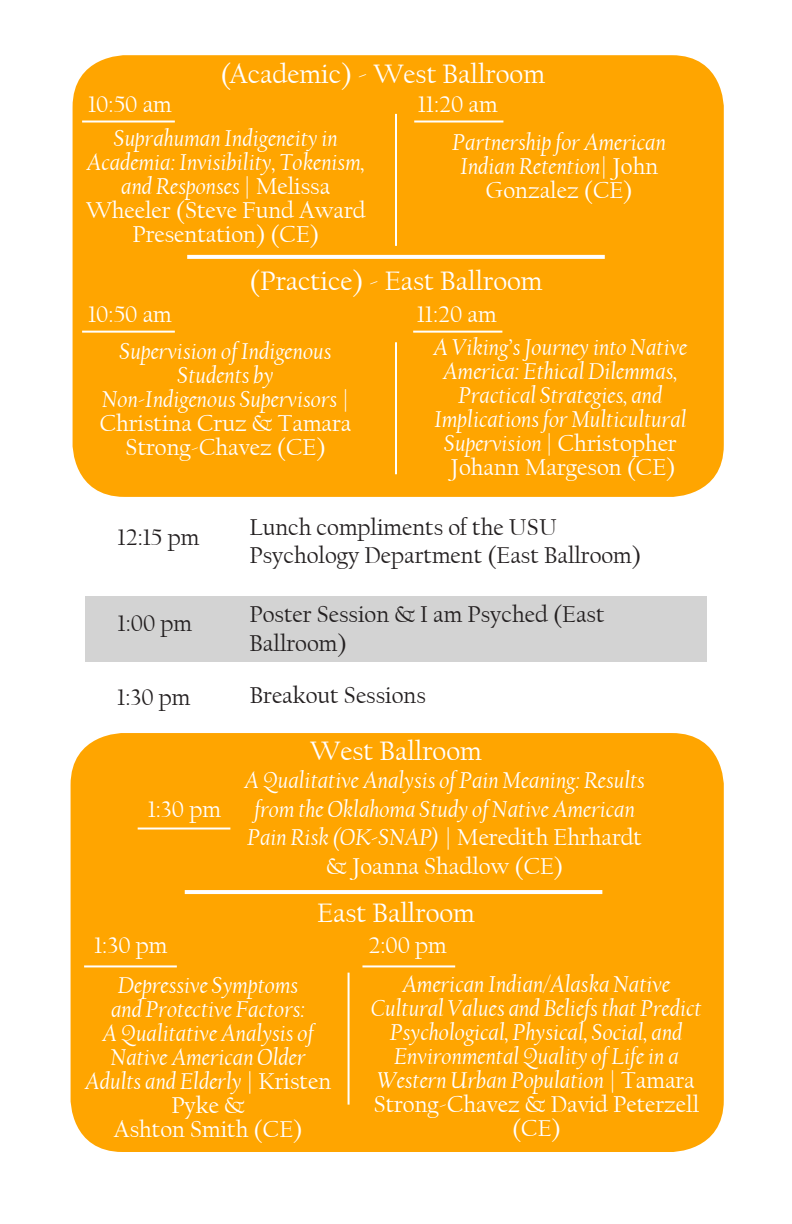
<style>
.page{position:relative;width:792px;height:1224px;background:#fff}
.page>*{position:absolute;margin:0;border:0;box-sizing:border-box;transform-origin:0 0}
.t1{font:28px "Californian FB";color:#fff}
.t2{font:italic 24px/24px "Californian FB";color:#fff;text-align:center}
.t3{font:24px/24px "Californian FB";color:#fff;text-align:center}
.t4{font:24px/28.8px "Californian FB";color:#231f20}
.s1{font-style:normal}
.s2{font-style:italic}
</style>
<div class="page">
<div style="left:73px;top:55px;width:651px;height:442px;background:#ffa500;border-radius:52px"></div>
<div style="left:71px;top:733px;width:653px;height:419px;background:#ffa500;border-radius:52px"></div>
<div style="left:86px;top:596px;width:621px;height:66px;background:#d3d3d3"></div>
<hr style="left:395px;top:114px;width:2px;height:132px;background:#fff">
<hr style="left:395px;top:342px;width:2px;height:132px;background:#fff">
<hr style="left:348px;top:973px;width:2px;height:132px;background:#fff">
<svg style="left:187px;top:255px;width:418px;height:4px;background:#fffcf8"></svg>
<hr style="left:185px;top:890px;width:417px;height:4px;background:#fff">
<hr style="left:82px;top:121px;width:93px;height:2px;background:#fff">
<hr style="left:414px;top:121px;width:89px;height:2px;background:#fff">
<hr style="left:413px;top:331px;width:89px;height:2px;background:#fff">
<hr style="left:82px;top:331px;width:93px;height:2px;background:#fff">
<hr style="left:84px;top:965px;width:93px;height:2px;background:#fff">
<hr style="left:138px;top:828px;width:92px;height:2px;background:#fff">
<hr style="left:362px;top:965px;width:93px;height:2px;background:#fff">
<p class="t1" style="left:220px;top:58px;width:326px">(Academic) - West Ballroom</p>
<p class="t3" style="left:88px;top:92px;width:85px">10:50 am</p>
<p class="t3" style="left:418px;top:92px;width:82px">11:20 am</p>
<p class="t2" style="left:86px;top:126px;width:281px">Suprahuman Indigeneity in<br>Academia: Invisibility, Tokenism, and Responses <span class="s1">| Melissa<br>Wheeler (Steve Fund Award<br>Presentation) (CE)</span></p>
<p class="t2" style="left:453px;top:131px;width:215px">Partnership for American<br>Indian Retention<span class="s1">| John<br>Gonzalez (CE)</span></p>
<p class="t1" style="left:249px;top:265px;width:295px">(Practice) - East Ballroom</p>
<p class="t3" style="left:88px;top:302px;width:85px">10:50 am</p>
<p class="t3" style="left:417px;top:302px;width:82px">11:20 am</p>
<p class="t2" style="left:120px;top:339px;width:214px">Supervision of Indigenous<br>Students by</p>
<p class="t3" style="left:100px;top:387px;width:253px"><span class="s2">Non-Indigenous Supervisors</span> |<br>Christina Cruz &amp; Tamara<br>Strong-Chavez (CE)</p>
<p class="t2" style="left:434px;top:335px;width:255px">A Viking’s Journey into Native<br>America: Ethical Dilemmas,<br>Practical Strategies, and<br>Implications for Multicultural<br>Supervision <span class="s1">| Christopher</span></p>
<p class="t3" style="left:451px;top:455px;width:226px">Johann Margeson (CE)</p>
<p class="t4" style="left:118px;top:523px;width:83px">12:15 pm</p>
<p class="t4" style="left:250px;top:513px;width:393px">Lunch compliments of the USU<br>Psychology Department (East Ballroom)</p>
<p class="t4" style="left:250px;top:600px;width:357px">Poster Session &amp; I am Psyched (East<br>Ballroom)</p>
<p class="t4" style="left:118px;top:609px;width:76px">1:00 pm</p>
<p class="t4" style="left:117px;top:683px;width:75px">1:30 pm</p>
<p class="t4" style="left:250px;top:681px;width:177px">Breakout Sessions</p>
<p class="t3" style="left:148px;top:797px;width:75px">1:30 pm</p>
<p class="t3" style="left:94px;top:933px;width:75px">1:30 pm</p>
<p class="t1" style="left:310px;top:736px;width:173px">West Ballroom</p>
<p class="t2" style="left:244px;top:766px;width:402px;line-height:28.8px">A Qualitative Analysis of Pain Meaning: Results from the Oklahoma Study of Native American Pain Risk (OK-SNAP) <span class="s1">| Meredith Ehrhardt &amp; Joanna Shadlow (CE)</span></p>
<p class="t1" style="left:317px;top:897px;width:159px">East Ballroom</p>
<p class="t3" style="left:368px;top:933px;width:80px">2:00 pm</p>
<p class="t2" style="left:85px;top:973px;width:247px">Depressive Symptoms<br>and Protective Factors:<br>A Qualitative Analysis of<br>Native American Older<br>Adults and Elderly <span class="s1">| Kristen<br>Pyke &amp;</span></p>
<p class="t3" style="left:114px;top:1117px;width:190px">Ashton Smith (CE)</p>
<p class="t2" style="left:371px;top:973px;width:332px">American Indian/Alaska Native<br>Cultural Values and Beliefs that Predict<br>Psychological, Physical, Social, and<br>Environmental Quality of Life in a<br>Western Urban Population <span class="s1">| Tamara<br>Strong-Chavez &amp; David Peterzell (CE)</span></p>
</div>
